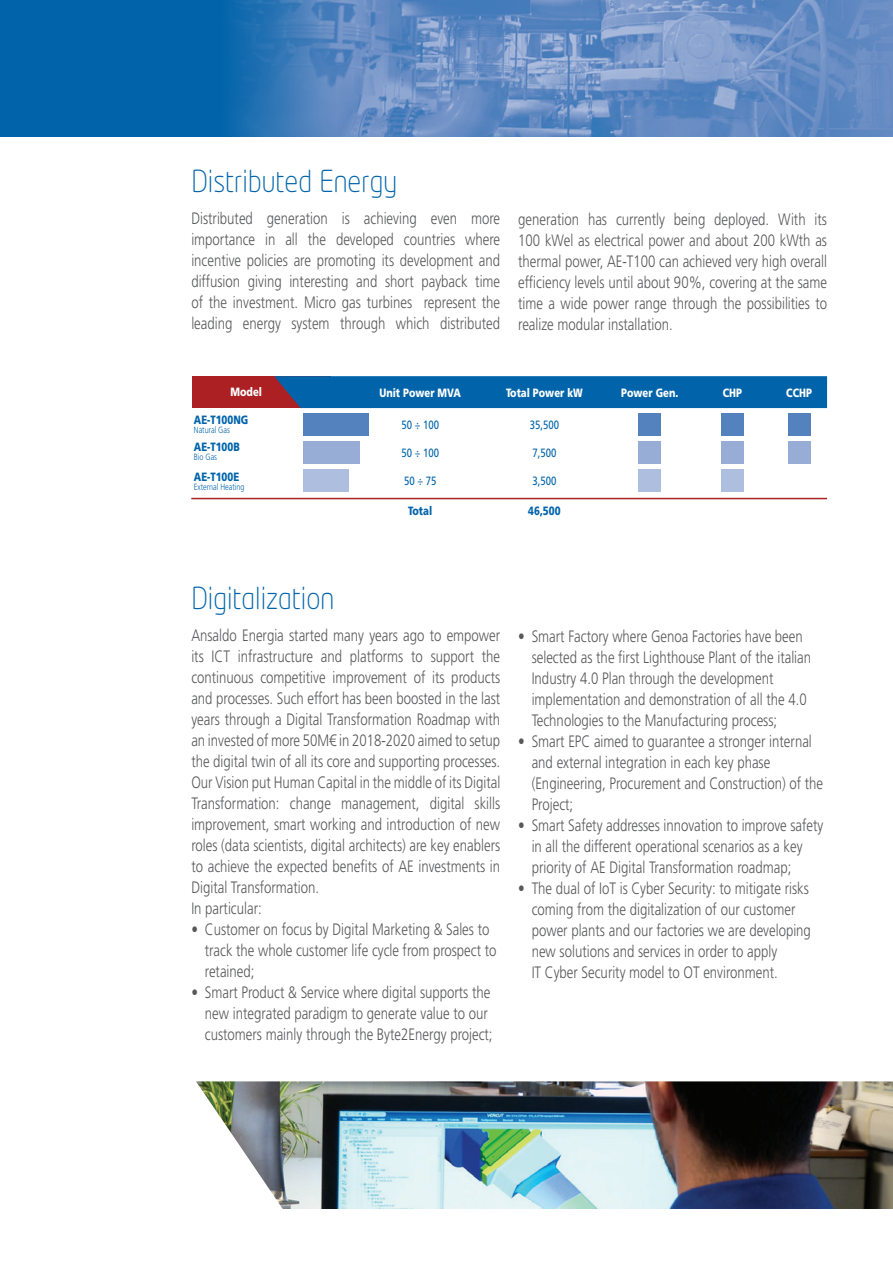
<style>
.page{position:relative;width:893px;height:1263px;background:#fff}
.page>*{position:absolute;margin:0;border:0;box-sizing:border-box;transform-origin:0 0}
.t1{font:300 30px "Neo Tech";color:#0164aa;scale:.9 1}
.t2{font:300 16.5px/21px "Frutiger LT Std";color:#57585a;scale:.8 1}
.t3{font:900 12px "Frutiger LT Std";color:#fff;scale:.8 1}
.t4{font:900 12px "Frutiger LT Std";color:#0164aa;scale:.8 1}
.t5{font:12px "Frutiger LT Std";color:#0164aa;scale:.8 1}
.t6{font:300 9px "Frutiger LT Std";color:#0164aa;scale:.8 1}
.s1{font-weight:300}
</style>
<div class="page">
<div style="left:0;top:0;width:417px;height:136px;background:#0164aa"></div>
<img style="left:231px;top:0;width:662px;height:136px">
<div style="left:192px;top:376px;width:138px;height:32px;background:#ac1f22"></div>
<div style="left:274px;top:376px;width:553px;height:32px;background:#0164aa"></div>
<div style="left:303px;top:413px;width:66px;height:22px;background:#5482be"></div>
<div style="left:303px;top:441px;width:57px;height:22px;background:#97add6"></div>
<div style="left:303px;top:470px;width:46px;height:22px;background:#adbede"></div>
<hr style="left:191px;top:498px;width:636px;height:1px;background:#ac1f22">
<div style="left:639px;top:441px;width:22px;height:22px;background:#97add6"></div>
<div style="left:639px;top:413px;width:22px;height:22px;background:#5482be"></div>
<div style="left:639px;top:470px;width:22px;height:22px;background:#adbede"></div>
<div style="left:788px;top:441px;width:22px;height:22px;background:#97add6"></div>
<div style="left:788px;top:413px;width:22px;height:22px;background:#5482be"></div>
<div style="left:721px;top:441px;width:22px;height:22px;background:#97add6"></div>
<div style="left:721px;top:413px;width:22px;height:22px;background:#5482be"></div>
<div style="left:721px;top:470px;width:22px;height:22px;background:#adbede"></div>
<img style="left:196px;top:1081px;width:697px;height:128px">
<h1 class="t1" style="left:191px;top:170px;width:230px">Distributed Energy</h1>
<p class="t2" style="left:191px;top:208px;width:388px;text-align:justify">Distributed generation is achieving even more importance in all the developed countries where incentive policies are promoting its development and diffusion giving interesting and short payback time of the investment. Micro gas turbines represent the leading energy system through which distributed</p>
<p class="t2" style="left:518px;top:209px;width:388px;text-align:justify">generation has currently being deployed. With its 100 kWel as electrical power and about 200 kWth as thermal power, AE-T100 can achieved very high overall efficiency levels until about 90%, covering at the same time a wide power range through the possibilities to realize modular installation.</p>
<p class="t3" style="left:231px;top:385px;width:41px">Model</p>
<p class="t4" style="left:194px;top:413px;width:70px">AE-T100NG</p>
<p class="t6" style="left:194px;top:425px;width:46px">Natural Gas</p>
<p class="t4" style="left:194px;top:440px;width:59px">AE-T100B</p>
<p class="t6" style="left:194px;top:452px;width:31px">Bio Gas</p>
<p class="t4" style="left:194px;top:469px;width:58px">AE-T100E</p>
<p class="t6" style="left:194px;top:481px;width:65px">External Heating</p>
<p class="t3" style="left:379px;top:385px;width:104px">Unit Power MVA</p>
<p class="t3" style="left:506px;top:385px;width:98px">Total Power kW</p>
<p class="t3" style="left:621px;top:385px;width:73px">Power Gen.</p>
<p class="t3" style="left:723px;top:385px;width:25px">CHP</p>
<p class="t3" style="left:786px;top:385px;width:34px">CCHP</p>
<p class="t5" style="left:401px;top:418px;width:49px">50 <span class="s1">÷</span> 100</p>
<p class="t5" style="left:401px;top:445px;width:49px">50 <span class="s1">÷</span> 100</p>
<p class="t5" style="left:404px;top:474px;width:42px">50 <span class="s1">÷</span> 75</p>
<p class="t5" style="left:530px;top:418px;width:38px">35,500</p>
<p class="t5" style="left:532px;top:445px;width:32px">7,500</p>
<p class="t5" style="left:532px;top:474px;width:32px">3,500</p>
<p class="t4" style="left:408px;top:503px;width:32px">Total</p>
<p class="t4" style="left:528px;top:503px;width:42px">46,500</p>
<h1 class="t1" style="left:191px;top:587px;width:160px">Digitalization</h1>
<p class="t2" style="left:191px;top:625px;width:388px">Ansaldo Energia started many years ago to empower its ICT infrastructure and platforms to support the continuous competitive improvement of its products and processes. Such effort has been boosted in the last years through a Digital Transformation Roadmap with an invested of more 50M€ in 2018-2020 aimed to setup the digital twin of all its core and supporting processes.<br>Our Vision put Human Capital in the middle of its Digital Transformation: change management, digital skills improvement, smart working and introduction of new roles (data scientists, digital architects) are key enablers to achieve the expected benefits of AE investments in Digital Transformation.<br>In particular:</p>
<p class="t2" style="left:205px;top:919px;width:366px;text-indent:-14px">• Customer on focus by Digital Marketing &amp; Sales to track the whole customer life cycle from prospect to retained;</p>
<p class="t2" style="left:205px;top:982px;width:361px;text-indent:-14px">• Smart Product &amp; Service where digital supports the new integrated paradigm to generate value to our customers mainly through the Byte2Energy project;</p>
<p class="t2" style="left:532px;top:626px;width:351px;text-indent:-14px">• Smart Factory where Genoa Factories have been selected as the first Lighthouse Plant of the italian Industry 4.0 Plan through the development implementation and demonstration of all the 4.0<br>Technologies to the Manufacturing process;</p>
<p class="t2" style="left:532px;top:731px;width:366px;text-indent:-14px">• Smart EPC aimed to guarantee a stronger internal and external integration in each key phase (Engineering, Procurement and Construction) of the Project;</p>
<p class="t2" style="left:532px;top:815px;width:366px;text-indent:-14px">• Smart Safety addresses innovation to improve safety in all the different operational scenarios as a key priority of AE Digital Transformation roadmap;</p>
<p class="t2" style="left:532px;top:878px;width:351px;text-indent:-14px">• The dual of IoT is Cyber Security: to mitigate risks coming from the digitalization of our customer power plants and our factories we are developing new solutions and services in order to apply<br>IT Cyber Security model to OT environment.</p>
</div>
